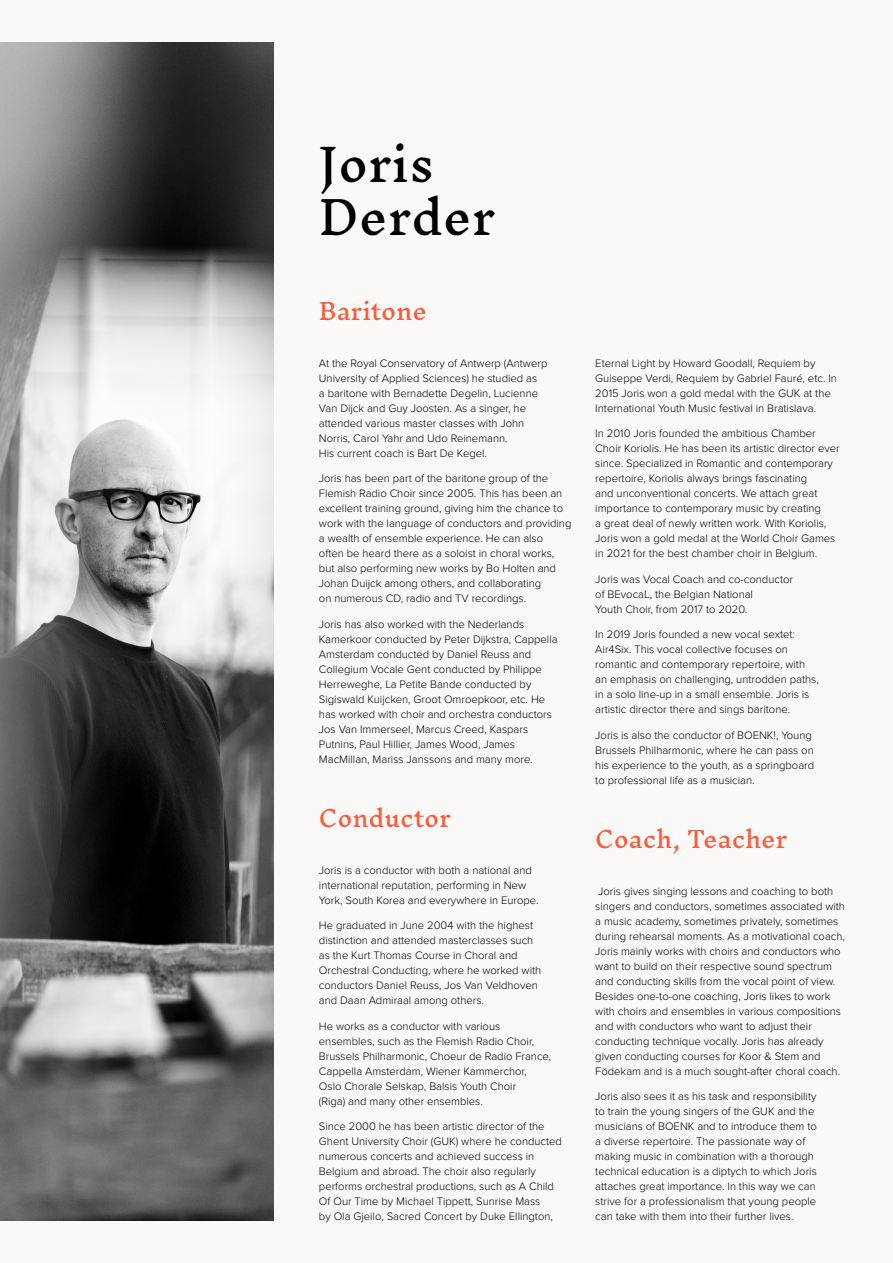
<style>
.page{position:relative;width:893px;height:1263px;background:#fbf9f7}
.page>*{position:absolute;margin:0;border:0;box-sizing:border-box;transform-origin:0 0}
.t1{font:45px/52.5px "Inknut Antiqua";color:#000}
.t2{font:22.5px "Inknut Antiqua";color:#ff5a3c}
.B{font:300 11.25px/15px "Proxima Nova";color:#000}
</style>
<div class="page">
<img style="left:0;top:43px;width:274px;height:1177px">
<h1 class="t1" style="left:319px;top:140px;width:178px">Joris<br>Derder</h1>
<h2 class="t2" style="left:319px;top:299px;width:109px">Baritone</h2>
<p class="B" style="left:319px;top:355px;width:230px">At the Royal Conservatory of Antwerp (Antwerp University of Applied Sciences) he studied as<br>a baritone with Bernadette Degelin, Lucienne Van Dijck and Guy Joosten. As a singer, he attended various master classes with John Norris, Carol Yahr and Udo Reinemann.<br>His current coach is Bart De Kegel.</p>
<p class="B" style="left:319px;top:470px;width:254px">Joris has been part of the baritone group of the Flemish Radio Choir since 2005. This has been an excellent training ground, giving him the chance to work with the language of conductors and providing a wealth of ensemble experience. He can also<br>often be heard there as a soloist in choral works, but also performing new works by Bo Holten and Johan Duijck among others, and collaborating<br>on numerous CD, radio and TV recordings.</p>
<p class="B" style="left:319px;top:616px;width:240px">Joris has also worked with the Nederlands Kamerkoor conducted by Peter Dijkstra, Cappella Amsterdam conducted by Daniel Reuss and Collegium Vocale Gent conducted by Philippe Herreweghe, La Petite Bande conducted by Sigiswald Kuijcken, Groot Omroepkoor, etc. He has worked with choir and orchestra conductors Jos Van Immerseel, Marcus Creed, Kaspars Putnins, Paul Hillier, James Wood, James MacMillan, Mariss Janssons and many more.</p>
<h2 class="t2" style="left:319px;top:806px;width:133px">Conductor</h2>
<p class="B" style="left:319px;top:862px;width:221px">Joris is a conductor with both a national and international reputation, performing in New<br>York, South Korea and everywhere in Europe.</p>
<p class="B" style="left:319px;top:917px;width:224px">He graduated in June 2004 with the highest distinction and attended masterclasses such as the Kurt Thomas Course in Choral and Orchestral Conducting, where he worked with conductors Daniel Reuss, Jos Van Veldhoven and Daan Admiraal among others.</p>
<p class="B" style="left:319px;top:1018px;width:234px">He works as a conductor with various ensembles, such as the Flemish Radio Choir, Brussels Philharmonic, Choeur de Radio France, Cappella Amsterdam, Wiener Kammerchor, Oslo Chorale Selskap, Balsis Youth Choir<br>(Riga) and many other ensembles.</p>
<p class="B" style="left:319px;top:1118px;width:245px">Since 2000 he has been artistic director of the Ghent University Choir (GUK) where he conducted numerous concerts and achieved success in Belgium and abroad. The choir also regularly performs orchestral productions, such as A Child Of Our Time by Michael Tippett, Sunrise Mass<br>by Ola Gjeilo, Sacred Concert by Duke Ellington,</p>
<p class="B" style="left:595px;top:355px;width:243px">Eternal Light by Howard Goodall, Requiem by Guiseppe Verdi, Requiem by Gabriel Fauré, etc. In 2015 Joris won a gold medal with the GUK at the International Youth Music festival in Bratislava.</p>
<p class="B" style="left:595px;top:425px;width:246px">In 2010 Joris founded the ambitious Chamber Choir Koriolis. He has been its artistic director ever since. Specialized in Romantic and contemporary repertoire, Koriolis always brings fascinating<br>and unconventional concerts. We attach great importance to contemporary music by creating<br>a great deal of newly written work. With Koriolis, Joris won a gold medal at the World Choir Games in 2021 for the best chamber choir in Belgium.</p>
<p class="B" style="left:595px;top:571px;width:199px">Joris was Vocal Coach and co-conductor of BEvocaL, the Belgian National<br>Youth Choir, from 2017 to 2020.</p>
<p class="B" style="left:595px;top:627px;width:225px">In 2019 Joris founded a new vocal sextet:<br>Air4Six. This vocal collective focuses on romantic and contemporary repertoire, with an emphasis on challenging, untrodden paths, in a solo line-up in a small ensemble. Joris is artistic director there and sings baritone.</p>
<p class="B" style="left:595px;top:727px;width:220px">Joris is also the conductor of BOENK!, Young Brussels Philharmonic, where he can pass on his experience to the youth, as a springboard to professional life as a musician.</p>
<h2 class="t2" style="left:595px;top:827px;width:193px">Coach, Teacher</h2>
<p class="B" style="left:595px;top:883px;width:251px">Joris gives singing lessons and coaching to both singers and conductors, sometimes associated with a music academy, sometimes privately, sometimes during rehearsal moments. As a motivational coach, Joris mainly works with choirs and conductors who want to build on their respective sound spectrum and conducting skills from the vocal point of view.<br>Besides one-to-one coaching, Joris likes to work with choirs and ensembles in various compositions and with conductors who want to adjust their conducting technique vocally. Joris has already given conducting courses for Koor &amp; Stem and Födekam and is a much sought-after choral coach.</p>
<p class="B" style="left:595px;top:1088px;width:223px">Joris also sees it as his task and responsibility to train the young singers of the GUK and the musicians of BOENK and to introduce them to a diverse repertoire. The passionate way of making music in combination with a thorough technical education is a diptych to which Joris attaches great importance. In this way we can strive for a professionalism that young people can take with them into their further lives.</p>
</div>
